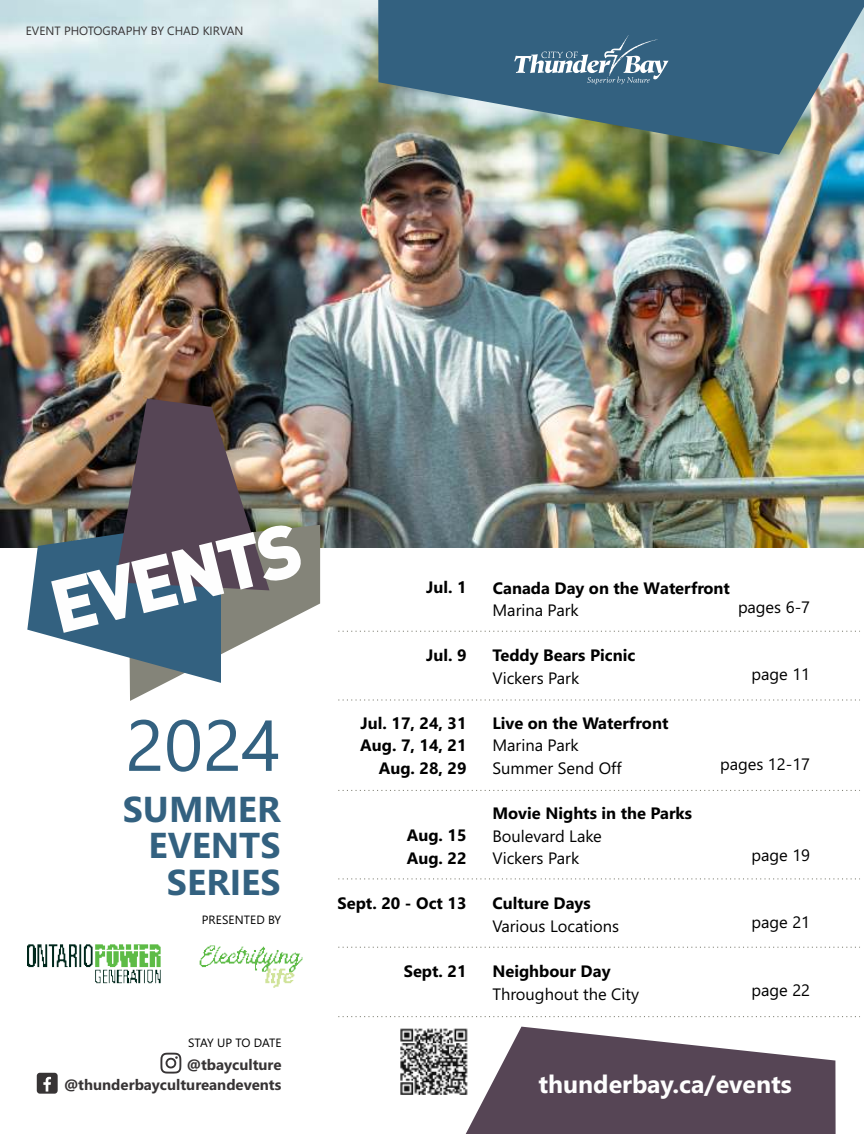
<style>
.page{position:relative;width:864px;height:1134px;background:#fff}
.page>*{position:absolute;margin:0;border:0;box-sizing:border-box;transform-origin:0 0}
.t1{font:72px "Nirmala UI";color:#336180}
.t2{font:700 36px/36.6px "Nirmala UI";color:#336180;text-align:right}
.t3{font:700 24.9px "Nirmala UI";color:#fefefe}
.t4{font:16.5px/22.5px "Nirmala UI";color:#000}
.t5{font:700 16.5px/22.5px "Nirmala UI";color:#000}
.t6{font:700 15px/20.2px "Nirmala UI";color:#373435;text-align:right}
.t7{font:12px "Nirmala UI";color:#373435}
.t8{font:12px "Nirmala UI";letter-spacing:-.015em;color:#000}
.t9{font:12px "Nirmala UI";letter-spacing:.01em;color:#000}
.s1{font-weight:400}
.s2{font-weight:700}
</style>
<div class="page">
<svg style="left:338px;top:631px;width:522px;height:1px"></svg>
<svg style="left:338px;top:699px;width:522px;height:2px"></svg>
<svg style="left:338px;top:1016px;width:522px;height:1px"></svg>
<svg style="left:338px;top:790px;width:522px;height:1px"></svg>
<svg style="left:338px;top:947px;width:522px;height:1px"></svg>
<svg style="left:338px;top:878px;width:522px;height:1px"></svg>
<img style="left:0;top:0;width:864px;height:547px">
<img style="left:378px;top:0;width:486px;height:155px">
<svg style="left:514px;top:35px;width:155px;height:49px;background:#597e97"></svg>
<img style="left:27px;top:399px;width:293px;height:302px">
<img style="left:27px;top:944px;width:276px;height:43px">
<svg style="left:37px;top:1073px;width:21px;height:21px"></svg>
<svg style="left:160px;top:1053px;width:21px;height:21px"></svg>
<img style="left:400px;top:1028px;width:55px;height:67px">
<svg style="left:455px;top:1027px;width:381px;height:107px;fill:#564555"></svg>
<p class="t7" style="left:26px;top:26px;width:219px">EVENT PHOTOGRAPHY BY CHAD KIRVAN</p>
<p class="t1" style="left:125px;top:718px;width:157px">2024</p>
<p class="t2" style="left:123px;top:794px;width:159px">SUMMER<br>EVENTS<br>SERIES</p>
<p class="t9" style="left:202px;top:915px;width:81px">PRESENTED BY</p>
<p class="t8" style="left:188px;top:1039px;width:95px">STAY UP TO DATE</p>
<p class="t6" style="left:64px;top:1056px;width:219px">@tbayculture @thunderbaycultureandevents</p>
<p class="t5" style="left:426px;top:578px;width:42px">Jul. 1</p>
<p class="t5" style="left:493px;top:578px;width:239px">Canada Day on the Waterfront</p>
<p class="t4" style="left:492px;top:601px;width:88px">Marina Park</p>
<p class="t4" style="left:738px;top:597px;width:74px">pages 6-7</p>
<p class="t5" style="left:426px;top:645px;width:42px">Jul. 9</p>
<p class="t5" style="left:492px;top:646px;width:144px">Teddy Bears Picnic<br><span class="s1">Vickers Park</span></p>
<p class="t4" style="left:752px;top:665px;width:60px">page 11</p>
<p class="t5" style="left:360px;top:713px;width:108px;text-align:right">Jul. 17, 24, 31<br>Aug. 7, 14, 21<br>Aug. 28, 29</p>
<p class="t4" style="left:492px;top:713px;width:178px"><span class="s2">Live on the Waterfront<br></span>Marina Park<br>Summer Send Off</p>
<p class="t5" style="left:407px;top:826px;width:61px">Aug. 15<br>Aug. 22</p>
<p class="t4" style="left:492px;top:804px;width:201px"><span class="s2">Movie Nights in the Parks<br></span>Boulevard Lake<br>Vickers Park</p>
<p class="t5" style="left:338px;top:894px;width:130px">Sept. 20 - Oct 13</p>
<p class="t4" style="left:492px;top:894px;width:128px"><span class="s2">Culture Days<br></span>Various Locations</p>
<p class="t4" style="left:720px;top:755px;width:91px">pages 12-17</p>
<p class="t4" style="left:752px;top:845px;width:60px">page 19</p>
<p class="t4" style="left:752px;top:913px;width:60px">page 21</p>
<p class="t5" style="left:404px;top:961px;width:64px">Sept. 21</p>
<p class="t5" style="left:492px;top:961px;width:120px">Neighbour Day</p>
<p class="t4" style="left:492px;top:984px;width:148px">Throughout the City</p>
<p class="t4" style="left:752px;top:980px;width:60px">page 22</p>
<p class="t3" style="left:538px;top:1075px;width:255px">thunderbay.ca/events</p>
</div>
